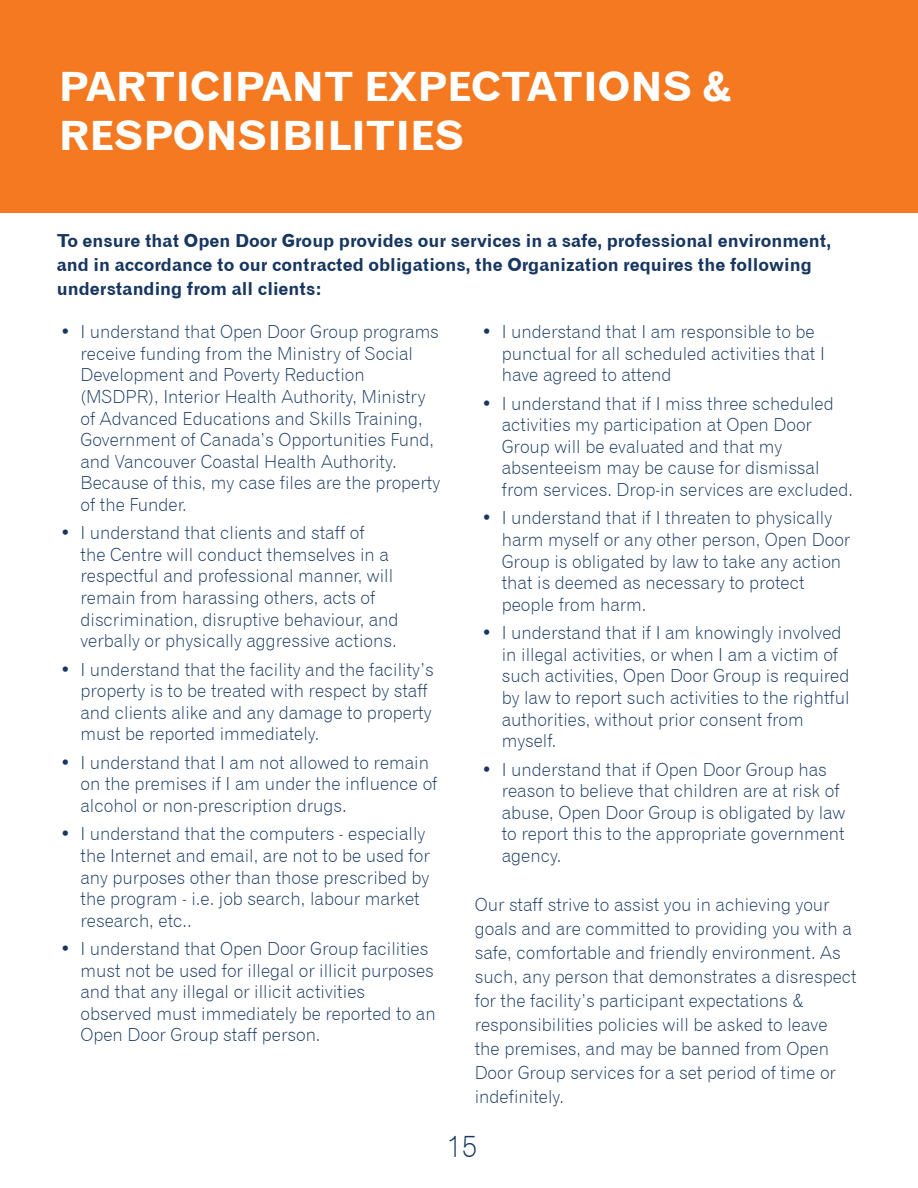
<style>
.page{position:relative;width:918px;height:1188px;background:#fff}
.page>*{position:absolute;margin:0;border:0;box-sizing:border-box;transform-origin:0 0}
.t1{font:40.5px/48.6px "Gothic 720 BT Bold B";color:#fff}
.t2{font:30px "Gothic 720 BT Light B";color:#173760}
.t3{font:18px/21.6px "Gothic 720 BT Light B";color:#173760}
.t4{font:18px/24px "Gothic 720 BT Bold B";color:#173760}
</style>
<div class="page">
<div style="left:0;top:0;width:918px;height:213px;background:#f47920"></div>
<h1 class="t1" style="left:54px;top:46px;width:684px">OUR PROGRAMS AND SERVICES</h1>
<h1 class="t1" style="left:59px;top:62px;width:674px">PARTICIPANT EXPECTATIONS &amp;<br>RESPONSIBILITIES</h1>
<p class="t4" style="left:57px;top:228px;width:776px">To ensure that Open Door Group provides our services in a safe, professional environment, and in accordance to our contracted obligations, the Organization requires the following understanding from all clients:</p>
<p class="t3" style="left:81px;top:321px;width:361px;text-indent:-20px">• I understand that Open Door Group programs receive funding from the Ministry of Social Development and Poverty Reduction (MSDPR), Interior Health Authority, Ministry of Advanced Educations and Skills Training, Government of Canada’s Opportunities Fund, and Vancouver Coastal Health Authority.<br>Because of this, my case files are the property of the Funder.</p>
<p class="t3" style="left:81px;top:522px;width:320px;text-indent:-20px">• I understand that clients and staff of<br>the Centre will conduct themselves in a respectful and professional manner, will remain from harassing others, acts of discrimination, disruptive behaviour, and verbally or physically aggressive actions.</p>
<p class="t3" style="left:81px;top:658px;width:355px;text-indent:-20px">• I understand that the facility and the facility’s property is to be treated with respect by staff and clients alike and any damage to property must be reported immediately.</p>
<p class="t3" style="left:81px;top:751px;width:359px;text-indent:-20px">• I understand that I am not allowed to remain on the premises if I am under the influence of alcohol or non-prescription drugs.</p>
<p class="t3" style="left:81px;top:823px;width:351px;text-indent:-20px">• I understand that the computers - especially the Internet and email, are not to be used for any purposes other than those prescribed by the program - i.e. job search, labour market research, etc..</p>
<p class="t3" style="left:81px;top:938px;width:357px;text-indent:-20px">• I understand that Open Door Group facilities must not be used for illegal or illicit purposes and that any illegal or illicit activities observed must immediately be reported to an Open Door Group staff person.</p>
<p class="t3" style="left:502px;top:321px;width:325px;text-indent:-20px">• I understand that I am responsible to be punctual for all scheduled activities that I have agreed to attend</p>
<p class="t3" style="left:502px;top:392px;width:353px;text-indent:-20px">• I understand that if I miss three scheduled activities my participation at Open Door Group will be evaluated and that my absenteeism may be cause for dismissal from services. Drop-in services are excluded.</p>
<p class="t3" style="left:502px;top:507px;width:350px;text-indent:-20px">• I understand that if I threaten to physically harm myself or any other person, Open Door Group is obligated by law to take any action that is deemed as necessary to protect people from harm.</p>
<p class="t3" style="left:502px;top:622px;width:349px;text-indent:-20px">• I understand that if I am knowingly involved in illegal activities, or when I am a victim of such activities, Open Door Group is required by law to report such activities to the rightful authorities, without prior consent from myself.</p>
<p class="t3" style="left:502px;top:758px;width:345px;text-indent:-20px">• I understand that if Open Door Group has reason to believe that children are at risk of abuse, Open Door Group is obligated by law to report this to the appropriate government agency.</p>
<p class="t3" style="left:475px;top:892px;width:384px;line-height:24px">Our staff strive to assist you in achieving your goals and are committed to providing you with a safe, comfortable and friendly environment. As such, any person that demonstrates a disrespect for the facility’s participant expectations &amp; responsibilities policies will be asked to leave the premises, and may be banned from Open Door Group services for a set period of time or indefinitely.</p>
<h2 class="t2" style="left:447px;top:1128px;width:32px">15</h2>
</div>
